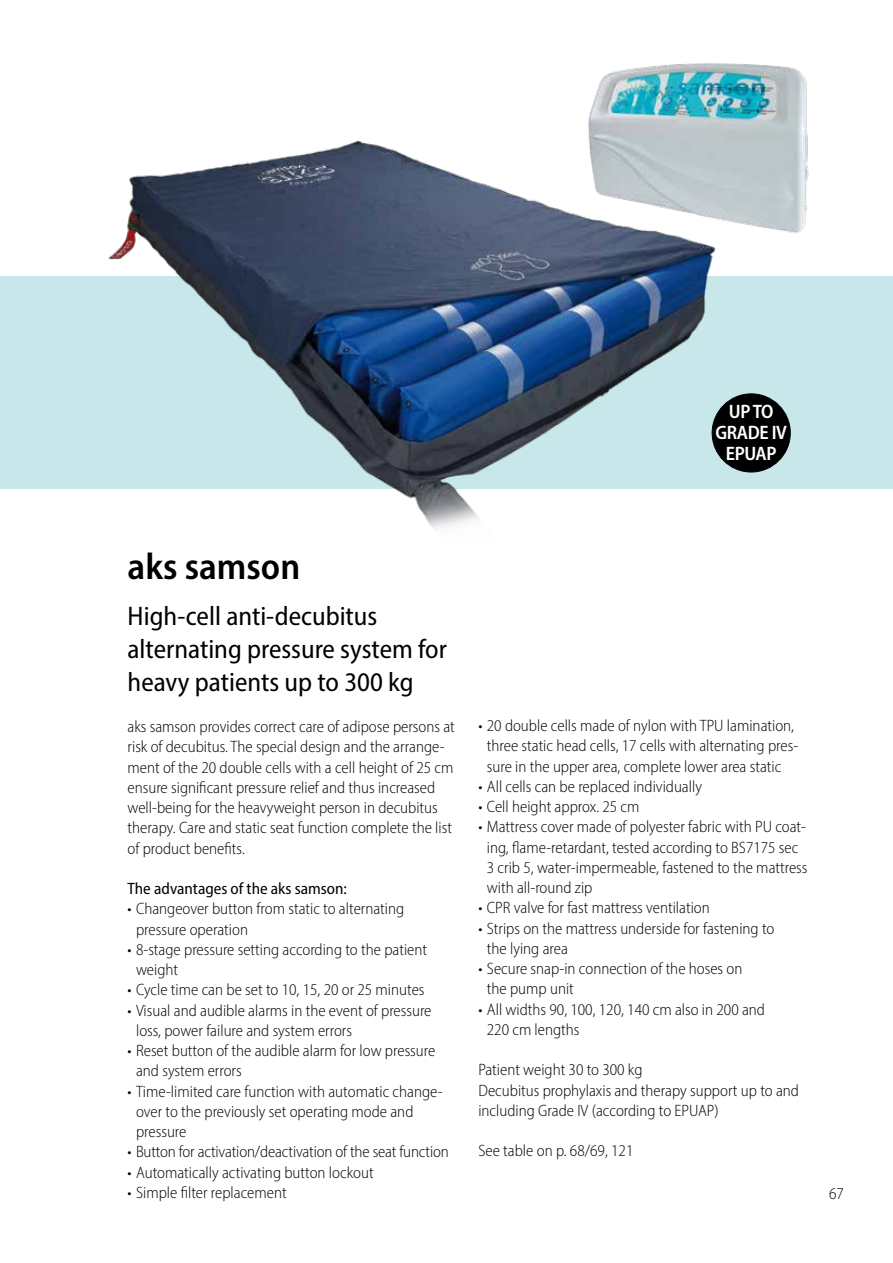
<style>
.page{position:relative;width:893px;height:1263px;background:#fff}
.page>*{position:absolute;margin:0;border:0;box-sizing:border-box;transform-origin:0 0}
.t1{font:600 semi-condensed 37.5px "Myriad Pro";color:#000}
.t2{font:semi-condensed 27px/33px "Myriad Pro";color:#000}
.t3{font:600 semi-condensed 19.5px/21px "Myriad Pro";letter-spacing:-.02em;color:#fff;text-align:center}
.t4{font:300 semi-condensed 16.5px/20.2px "Myriad Pro";color:#000}
.t5{font:semi-condensed 16.5px "Myriad Pro";color:#000}
</style>
<div class="page">
<div style="left:0;top:276px;width:893px;height:213px;background:#c8e7ea"></div>
<img style="left:108px;top:140px;width:636px;height:389px">
<img style="left:579px;top:63px;width:230px;height:179px">
<div style="left:712px;top:394px;width:78px;height:78px;background:#000;border-radius:50%"></div>
<div style="left:712px;top:393px;width:79px;height:79px;border:1px solid #000;border-radius:50%"></div>
<p class="t3" style="left:715px;top:401px;width:73px">UP TO<br>GRADE IV<br>EPUAP</p>
<h1 class="t1" style="left:128px;top:543px;width:174px">aks samson</h1>
<h2 class="t2" style="left:128px;top:599px;width:321px">High-cell anti-decubitus alternating pressure system for heavy patients up to 300 kg</h2>
<p class="t4" style="left:128px;top:716px;width:329px">aks samson provides correct care of adipose persons at risk of decubitus. The special design and the arrange&shy;ment of the 20 double cells with a cell height of 25 cm ensure significant pressure relief and thus increased well-being for the heavyweight person in decubitus therapy. Care and static seat function complete the list of product benefits.</p>
<p class="t5" style="left:128px;top:878px;width:221px">The advantages of the aks samson:</p>
<p class="t4" style="left:136px;top:899px;width:270px;text-indent:-8px">• Changeover button from static to alternating pressure operation</p>
<p class="t4" style="left:136px;top:939px;width:292px;text-indent:-8px">• 8-stage pressure setting according to the patient weight</p>
<p class="t4" style="left:128px;top:979px;width:298px">• Cycle time can be set to 10, 15, 20 or 25 minutes</p>
<p class="t4" style="left:136px;top:1000px;width:297px;text-indent:-8px">• Visual and audible alarms in the event of pressure loss, power failure and system errors</p>
<p class="t4" style="left:136px;top:1040px;width:301px;text-indent:-8px">• Reset button of the audible alarm for low pressure and system errors</p>
<p class="t4" style="left:136px;top:1081px;width:308px;text-indent:-8px">• Time-limited care function with automatic change&shy;over to the previously set operating mode and pressure</p>
<p class="t4" style="left:128px;top:1141px;width:323px">• Button for activation/deactivation of the seat function</p>
<p class="t4" style="left:128px;top:1162px;width:248px">• Automatically activating button lockout</p>
<p class="t4" style="left:128px;top:1182px;width:161px">• Simple filter replacement</p>
<p class="t4" style="left:478px;top:715px;width:321px;text-align:center">• 20 double cells made of nylon with TPU lamination, three static head cells, 17 cells with alternating pres&shy;sure in the upper area, complete lower area static</p>
<p class="t4" style="left:478px;top:776px;width:225px">• All cells can be replaced individually</p>
<p class="t4" style="left:478px;top:796px;width:163px">• Cell height approx. 25 cm</p>
<p class="t4" style="left:487px;top:816px;width:322px;text-indent:-8px">• Mattress cover made of polyester fabric with PU coat&shy;ing, flame-retardant, tested according to BS7175 sec 3 crib 5, water-impermeable, fastened to the mattress with all-round zip</p>
<p class="t4" style="left:478px;top:897px;width:233px">• CPR valve for fast mattress ventilation</p>
<p class="t4" style="left:487px;top:918px;width:289px;text-indent:-8px">• Strips on the mattress underside for fastening to the lying area</p>
<p class="t4" style="left:487px;top:958px;width:257px;text-indent:-8px">• Secure snap-in connection of the hoses on the pump unit</p>
<p class="t4" style="left:487px;top:999px;width:280px;text-indent:-8px">• All widths 90, 100, 120, 140 cm also in 200 and<br>220 cm lengths</p>
<p class="t4" style="left:478px;top:1059px;width:322px">Patient weight 30 to 300 kg<br>Decubitus prophylaxis and therapy support up to and including Grade IV (according to EPUAP)</p>
<p class="t4" style="left:478px;top:1140px;width:157px">See table on p. 68/69, 121</p>
<p class="t4" style="left:829px;top:1183px;width:16px">67</p>
</div>
